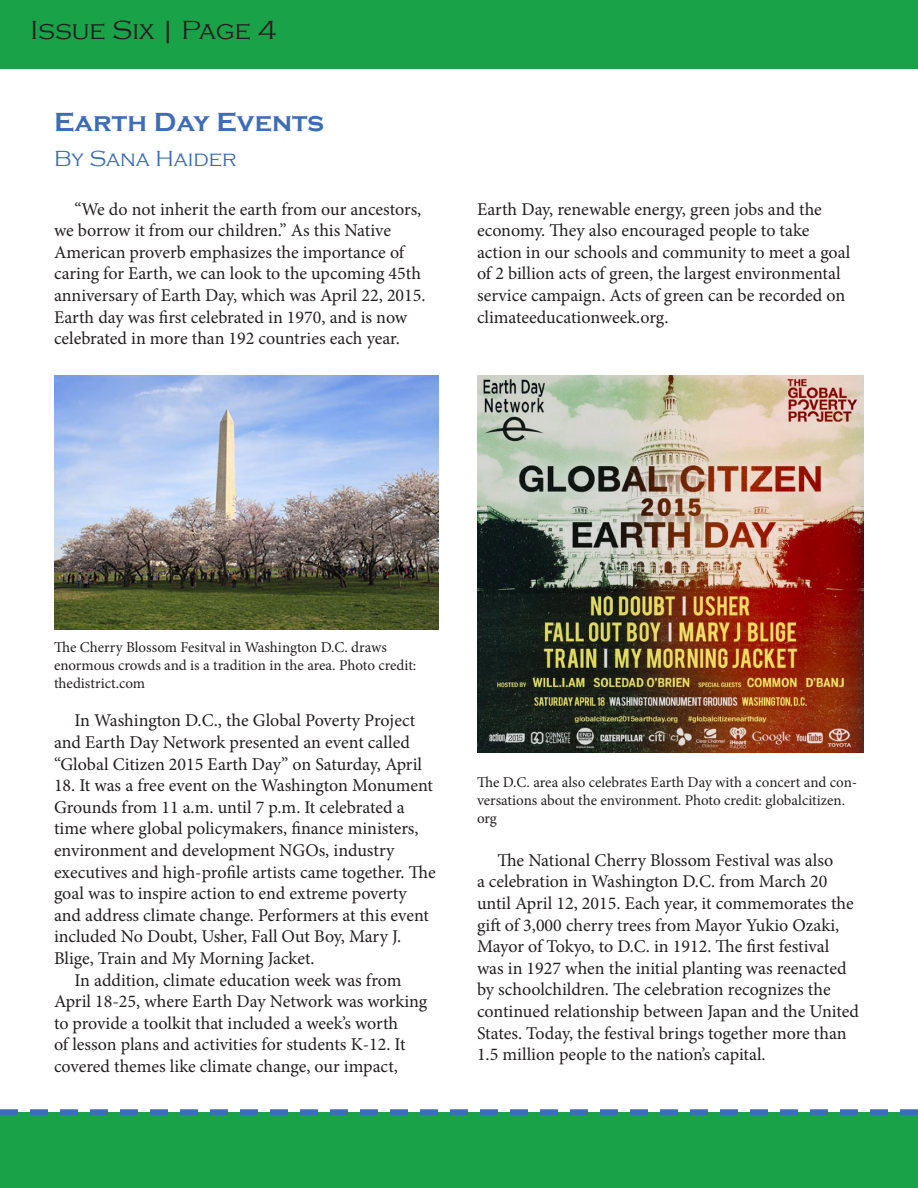
<style>
.page{position:relative;width:918px;height:1188px;background:#fff}
.page>*{position:absolute;margin:0;border:0;box-sizing:border-box;transform-origin:0 0}
.t1{font:300 27px "Copperplate Gothic";color:#231f20}
.t2{font:700 27px "Copperplate Gothic";color:#3e6db5}
.t3{font:300 22.5px "Copperplate Gothic";color:#3e6db5}
.t4{font:18px/21.6px "Minion Pro";color:#231f20}
.t5{font:15px/18px "Minion Pro";color:#231f20}
</style>
<div class="page">
<div style="left:0;top:0;width:918px;height:68px;background:#1aa249"></div>
<div style="left:0;top:1112px;width:918px;height:76px;background:#1aa249"></div>
<img style="left:54px;top:375px;width:384px;height:255px">
<img style="left:477px;top:375px;width:387px;height:377px">
<hr style="left:917px;top:1003px;width:1px;height:185px;background:#1aa249">
<svg style="left:0;top:1109px;width:918px;height:6px"></svg>
<p class="t1" style="left:31px;top:16px;width:248px">Issue Six | Page 4</p>
<p class="t2" style="left:54px;top:107px;width:272px">Earth Day Events</p>
<p class="t3" style="left:54px;top:146px;width:184px">By Sana Haider</p>
<p class="t4" style="left:54px;top:198px;width:373px;text-indent:20px">“We do not inherit the earth from our ancestors, we borrow it from our children.” As this Native American proverb emphasizes the importance of caring for Earth, we can look to the upcoming 45th anniversary of Earth Day, which was April 22, 2015.<br>Earth day was first celebrated in 1970, and is now celebrated in more than 192 countries each year.</p>
<p class="t4" style="left:477px;top:198px;width:375px">Earth Day, renewable energy, green jobs and the economy. They also encouraged people to take action in our schools and community to meet a goal of 2 billion acts of green, the largest environmental service campaign. Acts of green can be recorded on climateeducationweek.org.</p>
<p class="t5" style="left:54px;top:638px;width:364px">The Cherry Blossom Fesitval in Washington D.C. draws enormous crowds and is a tradition in the area. Photo credit: thedistrict.com</p>
<p class="t4" style="left:54px;top:710px;width:370px;text-indent:20px">In Washington D.C., the Global Poverty Project and Earth Day Network presented an event called “Global Citizen 2015 Earth Day” on Saturday, April</p>
<p class="t4" style="left:54px;top:775px;width:383px">18. It was a free event on the Washington Monument Grounds from 11 a.m. until 7 p.m. It celebrated a time where global policymakers, finance ministers, environment and development NGOs, industry executives and high-profile artists came together. The goal was to inspire action to end extreme poverty and address climate change. Performers at this event included No Doubt, Usher, Fall Out Boy, Mary J.<br>Blige, Train and My Morning Jacket.</p>
<p class="t4" style="left:54px;top:969px;width:375px;text-indent:20px">In addition, climate education week was from April 18-25, where Earth Day Network was working to provide a toolkit that included a week’s worth<br>of lesson plans and activities for students K-12. It covered themes like climate change, our impact,</p>
<p class="t5" style="left:477px;top:773px;width:382px">The D.C. area also celebrates Earth Day with a concert and con&shy;versations about the environment. Photo credit: globalcitizen. org</p>
<p class="t4" style="left:477px;top:849px;width:384px;text-indent:20px">The National Cherry Blossom Festival was also<br>a celebration in Washington D.C. from March 20 until April 12, 2015. Each year, it commemorates the gift of 3,000 cherry trees from Mayor Yukio Ozaki, Mayor of Tokyo, to D.C. in 1912. The first festival was in 1927 when the initial planting was reenacted by schoolchildren. The celebration recognizes the continued relationship between Japan and the United States. Today, the festival brings together more than 1.5 million people to the nation’s capital.</p>
</div>
